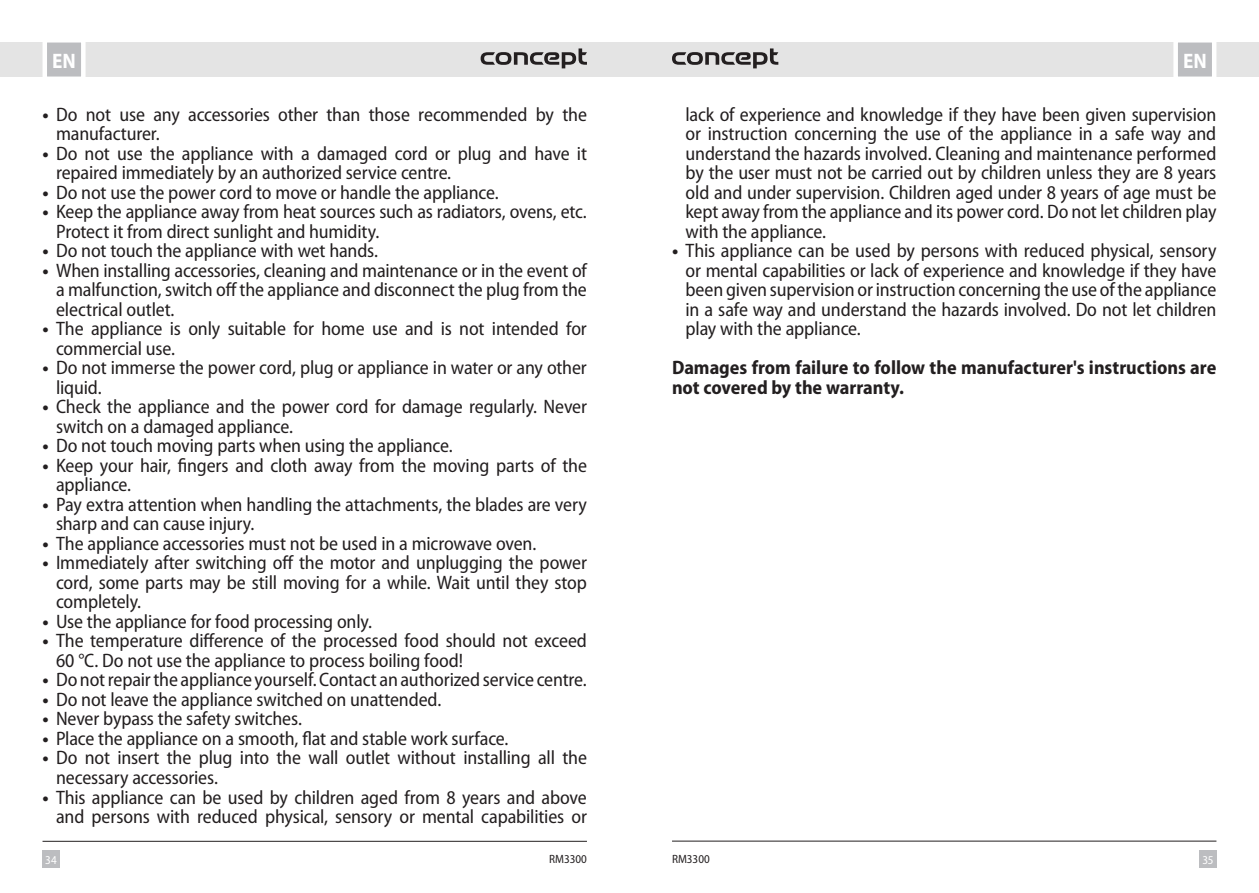
<style>
.page{position:relative;width:1259px;height:893px;background:#fff}
.page>*{position:absolute;margin:0;border:0;box-sizing:border-box;transform-origin:0 0}
.t1{font:700 semi-condensed 21px "Myriad Pro";color:#fff}
.t2{font:semi-condensed 19.5px/19.5px "Myriad Pro";letter-spacing:-.01em;color:#231f20}
.t3{font:700 semi-condensed 19.5px/19.5px "Myriad Pro";color:#231f20}
.t4{font:semi-condensed 12px "Myriad Pro";color:#231f20}
.t5{font:semi-condensed 12px "Myriad Pro";color:#fff}
.s1{font-weight:700}
</style>
<div class="page">
<div style="left:629px;top:43px;width:630px;height:34px;background:#e4e4e4"></div>
<div style="left:0;top:43px;width:629px;height:34px;background:#e4e4e4"></div>
<div style="left:43px;top:850px;width:17px;height:17px;background:#bcbdc0"></div>
<div style="left:1199px;top:850px;width:17px;height:17px;background:#bcbdc0"></div>
<svg style="left:1171px;top:42px;width:47px;height:35px;background:#cdced0"></svg>
<svg style="left:40px;top:42px;width:48px;height:35px;background:#ceced0"></svg>
<hr style="left:672px;top:841px;width:544px;height:1px;background:#231f20">
<hr style="left:43px;top:841px;width:544px;height:1px;background:#231f20">
<svg style="left:480px;top:48px;width:107px;height:20px"></svg>
<svg style="left:672px;top:48px;width:106px;height:20px"></svg>
<p class="t1" style="left:52px;top:50px;width:25px">EN</p>
<p class="t1" style="left:1183px;top:50px;width:25px">EN</p>
<p class="t2" style="left:56px;top:105px;width:532px;text-indent:-13px"><span class="s1">•</span> Do not use any accessories other than those recommended by the manufacturer.</p>
<p class="t2" style="left:56px;top:144px;width:532px;text-indent:-13px"><span class="s1">•</span> Do not use the appliance with a damaged cord or plug and have it repaired immediately by an authorized service centre.</p>
<p class="t2" style="left:43px;top:183px;width:457px"><span class="s1">•</span> Do not use the power cord to move or handle the appliance.</p>
<p class="t2" style="left:56px;top:203px;width:532px;text-indent:-13px"><span class="s1">•</span> Keep the appliance away from heat sources such as radiators, ovens, etc.<br>Protect it from direct sunlight and humidity.</p>
<p class="t2" style="left:43px;top:242px;width:337px"><span class="s1">•</span> Do not touch the appliance with wet hands.</p>
<p class="t2" style="left:56px;top:261px;width:532px;text-align:justify;text-indent:-13px"><span class="s1">•</span> When installing accessories, cleaning and maintenance or in the event of a malfunction, switch off the appliance and disconnect the plug from the electrical outlet.</p>
<p class="t2" style="left:56px;top:320px;width:532px;text-indent:-13px"><span class="s1">•</span> The appliance is only suitable for home use and is not intended for commercial use.</p>
<p class="t2" style="left:56px;top:359px;width:532px;text-indent:-13px"><span class="s1">•</span> Do not immerse the power cord, plug or appliance in water or any other liquid.</p>
<p class="t2" style="left:56px;top:398px;width:532px;text-indent:-13px"><span class="s1">•</span> Check the appliance and the power cord for damage regularly. Never switch on a damaged appliance.</p>
<p class="t2" style="left:43px;top:437px;width:412px"><span class="s1">•</span> Do not touch moving parts when using the appliance.</p>
<p class="t2" style="left:56px;top:456px;width:532px;text-indent:-13px"><span class="s1">•</span> Keep your hair, fingers and cloth away from the moving parts of the appliance.</p>
<p class="t2" style="left:56px;top:495px;width:532px;text-indent:-13px"><span class="s1">•</span> Pay extra attention when handling the attachments, the blades are very sharp and can cause injury.</p>
<p class="t2" style="left:43px;top:534px;width:495px"><span class="s1">•</span> The appliance accessories must not be used in a microwave oven.</p>
<p class="t2" style="left:56px;top:554px;width:532px;text-align:justify;text-indent:-13px"><span class="s1">•</span> Immediately after switching off the motor and unplugging the power cord, some parts may be still moving for a while. Wait until they stop completely.</p>
<p class="t2" style="left:43px;top:612px;width:331px"><span class="s1">•</span> Use the appliance for food processing only.</p>
<p class="t2" style="left:56px;top:632px;width:532px;text-indent:-13px"><span class="s1">•</span> The temperature difference of the processed food should not exceed<br>60 °C. Do not use the appliance to process boiling food!</p>
<p class="t2" style="left:43px;top:671px;width:546px"><span class="s1">•</span> Do not repair the appliance yourself. Contact an authorized service centre.</p>
<p class="t2" style="left:43px;top:690px;width:400px"><span class="s1">•</span> Do not leave the appliance switched on unattended.</p>
<p class="t2" style="left:43px;top:710px;width:261px"><span class="s1">•</span> Never bypass the safety switches.</p>
<p class="t2" style="left:43px;top:729px;width:467px"><span class="s1">•</span> Place the appliance on a smooth, flat and stable work surface.</p>
<p class="t2" style="left:56px;top:749px;width:532px;text-indent:-13px"><span class="s1">•</span> Do not insert the plug into the wall outlet without installing all the necessary accessories.</p>
<p class="t2" style="left:43px;top:788px;width:546px;text-align:right"><span class="s1">•</span> This appliance can be used by children aged from 8 years and above and persons with reduced physical, sensory or mental capabilities or</p>
<p class="t2" style="left:685px;top:105px;width:532px;text-align:justify">lack of experience and knowledge if they have been given supervision or instruction concerning the use of the appliance in a safe way and understand the hazards involved. Cleaning and maintenance performed by the user must not be carried out by children unless they are 8 years old and under supervision. Children aged under 8 years of age must be kept away from the appliance and its power cord. Do not let children play with the appliance.</p>
<p class="t2" style="left:685px;top:242px;width:532px;text-align:justify;text-indent:-13px"><span class="s1">•</span> This appliance can be used by persons with reduced physical, sensory or mental capabilities or lack of experience and knowledge if they have been given supervision or instruction concerning the use of the appliance in a safe way and understand the hazards involved. Do not let children play with the appliance.</p>
<p class="t3" style="left:672px;top:358px;width:546px">Damages from failure to follow the manufacturer's instructions are not covered by the warranty.</p>
<p class="t4" style="left:549px;top:852px;width:39px">RM3300</p>
<p class="t4" style="left:672px;top:852px;width:39px">RM3300</p>
<p class="t5" style="left:45px;top:853px;width:13px">34</p>
<p class="t5" style="left:1202px;top:853px;width:13px">35</p>
</div>
